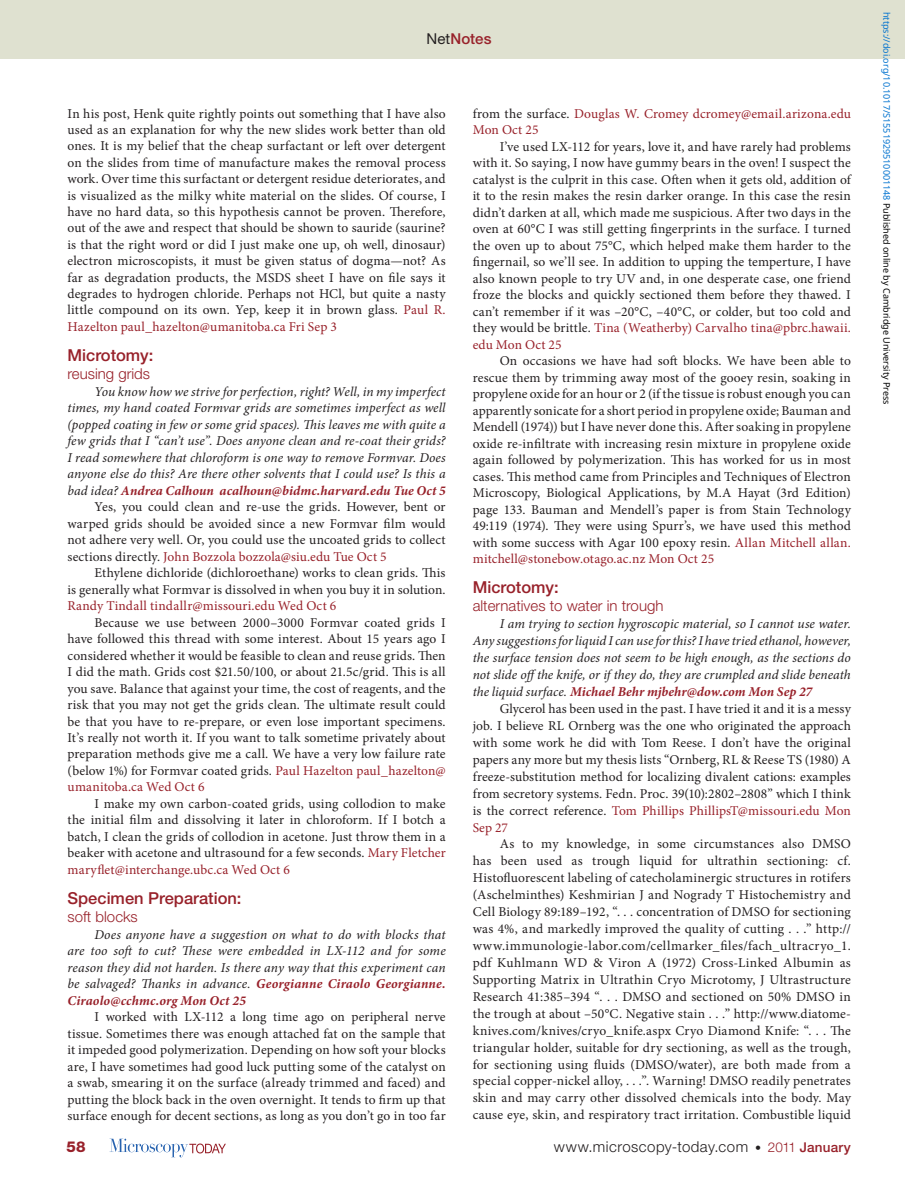
<style>
.page{position:relative;width:905px;height:1188px;background:#fff}
.page>*{position:absolute;margin:0;border:0;box-sizing:border-box;transform-origin:0 0}
.t1{font:500 16.5px "Helvetica Neue";color:#98212a}
.t2{font:300 15px "Helvetica Neue";color:#98212a}
.t3{font:300 15px "Helvetica Neue";letter-spacing:.03em;color:#231f20}
.t4{font:500 15px "Helvetica Neue";letter-spacing:.005em;color:#98212a}
.t5{font:800 15px "Helvetica Neue";color:#98212a}
.t6{font:13.5px/16.5px "Minion Pro";letter-spacing:.005em;color:#231f20;text-align:justify}
.t7{font:italic 13.5px/17px "Minion Pro";letter-spacing:.005em;color:#231f20;text-align:justify}
.t8{font:13.5px/16.5px "Minion Pro";letter-spacing:.01em;color:#98212a}
.t9{font:italic 700 13.5px "Minion Pro";letter-spacing:.005em;color:#98212a}
.t10{font:9px "Noto Sans";color:#0172cf}
.s1{font-weight:400;color:#231f20}
.s2{color:#98212a}
.s3{color:#231f20}
.s4{font-weight:700;color:#98212a}
.s5{font-size:12px}
.s6{font-size:13.5px;color:#98212a}
.s7{font-weight:500;font-size:13.5px;color:#98212a}
.s8{color:#000}
</style>
<div class="page">
<svg style="left:110px;top:1139px;width:116px;height:18px"></svg>
<div style="left:0;top:0;width:904px;height:58px;background:#dfe1d0"></div>
<p class="t4" style="left:426px;top:30px;width:66px"><span class="s1">Net</span>Notes</p>
<p class="t6" style="left:68px;top:105px;width:380px">In his post, Henk quite rightly points out something that I have also used as an explanation for why the new slides work better than old ones. It is my belief that the cheap surfactant or left over detergent on the slides from time of manufacture makes the removal process work. Over time this surfactant or detergent residue deteriorates, and is visualized as the milky white material on the slides. Of course, I have no hard data, so this hypothesis cannot be proven. Therefore, out of the awe and respect that should be shown to sauride (saurine? is that the right word or did I just make one up, oh well, dinosaur) electron microscopists, it must be given status of dogma—not? As far as degradation products, the MSDS sheet I have on file says it degrades to hydrogen chloride. Perhaps not HCl, but quite a nasty little compound on its own. Yep, keep it in brown glass. <span class="s2">Paul R.<br>Hazelton paul_hazelton@umanitoba.ca Fri Sep 3</span></p>
<p class="t1" style="left:68px;top:345px;width:87px">Microtomy:</p>
<p class="t2" style="left:68px;top:365px;width:84px">reusing grids</p>
<p class="t7" style="left:94px;top:383px;width:352px">You know how we strive for perfection, right? Well, in my imperfect</p>
<p class="t7" style="left:68px;top:399px;width:379px">times, my hand coated Formvar grids are sometimes imperfect as well</p>
<p class="t7" style="left:68px;top:416px;width:380px">(popped coating in few or some grid spaces). This leaves me with quite a</p>
<p class="t7" style="left:68px;top:432px;width:379px">few grids that I “can’t use”. Does anyone clean and re-coat their grids?</p>
<p class="t7" style="left:68px;top:449px;width:379px">I read somewhere that chloroform is one way to remove Formvar. Does</p>
<p class="t7" style="left:68px;top:465px;width:379px">anyone else do this? Are there other solvents that I could use? Is this a</p>
<p class="t9" style="left:68px;top:481px;width:380px"><span class="s1">bad idea?</span> Andrea Calhoun acalhoun@bidmc.harvard.edu Tue Oct 5</p>
<p class="t6" style="left:94px;top:499px;width:352px">Yes, you could clean and re-use the grids. However, bent or</p>
<p class="t6" style="left:68px;top:515px;width:379px">warped grids should be avoided since a new Formvar film would</p>
<p class="t6" style="left:68px;top:532px;width:379px">not adhere very well. Or, you could use the uncoated grids to collect</p>
<p class="t8" style="left:68px;top:548px;width:320px"><span class="s3">sections directly.</span> John Bozzola bozzola@siu.edu Tue Oct 5</p>
<p class="t6" style="left:94px;top:565px;width:352px">Ethylene dichloride (dichloroethane) works to clean grids. This</p>
<p class="t6" style="left:68px;top:581px;width:379px">is generally what Formvar is dissolved in when you buy it in solution.</p>
<p class="t8" style="left:68px;top:598px;width:270px">Randy Tindall tindallr@missouri.edu Wed Oct 6</p>
<p class="t6" style="left:68px;top:614px;width:379px;text-indent:27px">Because we use between 2000–3000 Formvar coated grids I have followed this thread with some interest. About 15 years ago I considered whether it would be feasible to clean and reuse grids. Then I did the math. Grids cost $21.50/100, or about 21.5c/grid. This is all you save. Balance that against your time, the cost of reagents, and the risk that you may not get the grids clean. The ultimate result could be that you have to re-prepare, or even lose important specimens.<br>It’s really not worth it. If you want to talk sometime privately about preparation methods give me a call. We have a very low failure rate (below 1%) for Formvar coated grids. <span class="s2">Paul Hazelton paul_hazelton@ umanitoba.ca Wed Oct 6</span></p>
<p class="t6" style="left:68px;top:795px;width:379px;text-indent:27px">I make my own carbon-coated grids, using collodion to make the initial film and dissolving it later in chloroform. If I botch a batch, I clean the grids of collodion in acetone. Just throw them in a beaker with acetone and ultrasound for a few seconds. <span class="s2">Mary Fletcher maryflet@interchange.ubc.ca Wed Oct 6</span></p>
<p class="t1" style="left:68px;top:889px;width:175px">Specimen Preparation:</p>
<p class="t2" style="left:68px;top:908px;width:72px">soft blocks</p>
<p class="t7" style="left:68px;top:926px;width:380px;line-height:16.5px;text-indent:27px">Does anyone have a suggestion on what to do with blocks that are too soft to cut? These were embedded in LX-112 and for some reason they did not harden. Is there any way that this experiment can be salvaged? Thanks in advance. <span class="s4">Georgianne Ciraolo Georgianne.<br>Ciraolo@cchmc.org Mon Oct 25</span></p>
<p class="t6" style="left:68px;top:1009px;width:380px;text-indent:27px">I worked with LX-112 a long time ago on peripheral nerve tissue. Sometimes there was enough attached fat on the sample that it impeded good polymerization. Depending on how soft your blocks are, I have sometimes had good luck putting some of the catalyst on a swab, smearing it on the surface (already trimmed and faced) and putting the block back in the oven overnight. It tends to firm up that surface enough for decent sections, as long as you don’t go in too far</p>
<p class="t8" style="left:472px;top:105px;width:380px"><span class="s3">from the surface.</span> Douglas W. Cromey dcromey@email.arizona.edu<br>Mon Oct 25</p>
<p class="t6" style="left:472px;top:138px;width:380px;text-indent:27px">I’ve used LX-112 for years, love it, and have rarely had problems with it. So saying, I now have gummy bears in the oven! I suspect the catalyst is the culprit in this case. Often when it gets old, addition of it to the resin makes the resin darker orange. In this case the resin didn’t darken at all, which made me suspicious. After two days in the oven at 60°C I was still getting fingerprints in the surface. I turned the oven up to about 75°C, which helped make them harder to the fingernail, so we’ll see. In addition to upping the temperture, I have also known people to try UV and, in one desperate case, one friend froze the blocks and quickly sectioned them before they thawed. I can’t remember if it was –20°C, –40°C, or colder, but too cold and they would be brittle. <span class="s2">Tina (Weatherby) Carvalho tina@pbrc.hawaii. edu Mon Oct 25</span></p>
<p class="t6" style="left:472px;top:353px;width:379px;text-indent:27px">On occasions we have had soft blocks. We have been able to rescue them by trimming away most of the gooey resin, soaking in propylene oxide for an hour or 2 (if the tissue is robust enough you can apparently sonicate for a short period in propylene oxide; Bauman and Mendell (1974)) but I have never done this. After soaking in propylene oxide re-infiltrate with increasing resin mixture in propylene oxide again followed by polymerization. This has worked for us in most cases. This method came from Principles and Techniques of Electron Microscopy, Biological Applications, by M.A Hayat (3rd Edition) page 133. Bauman and Mendell’s paper is from Stain Technology 49:119 (1974). They were using Spurr’s, we have used this method with some success with Agar 100 epoxy resin. <span class="s2">Allan Mitchell allan. mitchell@stonebow.otago.ac.nz Mon Oct 25</span></p>
<p class="t1" style="left:472px;top:578px;width:87px">Microtomy:</p>
<p class="t2" style="left:472px;top:597px;width:192px">alternatives to water in trough</p>
<p class="t7" style="left:472px;top:616px;width:380px;text-indent:27px">I am trying to section hygroscopic material, so I cannot use water.<br>Any suggestions for liquid I can use for this? I have tried ethanol, however, the surface tension does not seem to be high enough, as the sections do not slide offthe knife, or if they do, they are crumpled and slide beneath the liquid surface. <span class="s4">Michael Behr mjbehr@dow.com Mon Sep 27</span></p>
<p class="t6" style="left:472px;top:700px;width:380px;line-height:17px;text-indent:27px">Glycerol has been used in the past. I have tried it and it is a messy job. I believe RL Ornberg was the one who originated the approach with some work he did with Tom Reese. I don’t have the original papers any more but my thesis lists “Ornberg, RL &amp; Reese TS (1980) A freeze-substitution method for localizing divalent cations: examples from secretory systems. Fedn. Proc. 39(10):2802–2808” which I think is the correct reference. <span class="s2">Tom Phillips PhillipsT@missouri.edu Mon Sep 27</span></p>
<p class="t6" style="left:472px;top:836px;width:379px;line-height:17px;text-indent:27px">As to my knowledge, in some circumstances also DMSO has been used as trough liquid for ultrathin sectioning: cf.<br>Histofluorescent labeling of catecholaminergic structures in rotifers (Aschelminthes) Keshmirian J and Nogrady T Histochemistry and Cell Biology 89:189–192, “. . . concentration of DMSO for sectioning was 4%, and markedly improved the quality of cutting . . .” http:// www.immunologie-labor.com/cellmarker_files/fach_ultracryo_1. pdf Kuhlmann WD &amp; Viron A (1972) Cross-Linked Albumin as Supporting Matrix in Ultrathin Cryo Microtomy, J Ultrastructure Research 41:385–394 “. . . DMSO and sectioned on 50% DMSO in the trough at about –50°C. Negative stain . . .” http://www.diatome&shy;knives.com/knives/cryo_knife.aspx Cryo Diamond Knife: “. . . The triangular holder, suitable for dry sectioning, as well as the trough, for sectioning using fluids (DMSO/water), are both made from a special copper-nickel alloy, . . .”. Warning! DMSO readily penetrates skin and may carry other dissolved chemicals into the body. May cause eye, skin, and respiratory tract irritation. Combustible liquid</p>
<p class="t5" style="left:66px;top:1138px;width:21px">58</p>
<p class="t3" style="left:554px;top:1138px;width:298px">www.microscopy-today.com <span class="s5">•</span> <span class="s6">2011</span> <span class="s7">January</span></p>
<p class="t10" style="left:893px;top:12px;width:394px;rotate:90deg">https://doi.org/10.1017/S1551929510001148 <span class="s8">Published online by Cambridge University Press</span></p>
</div>
